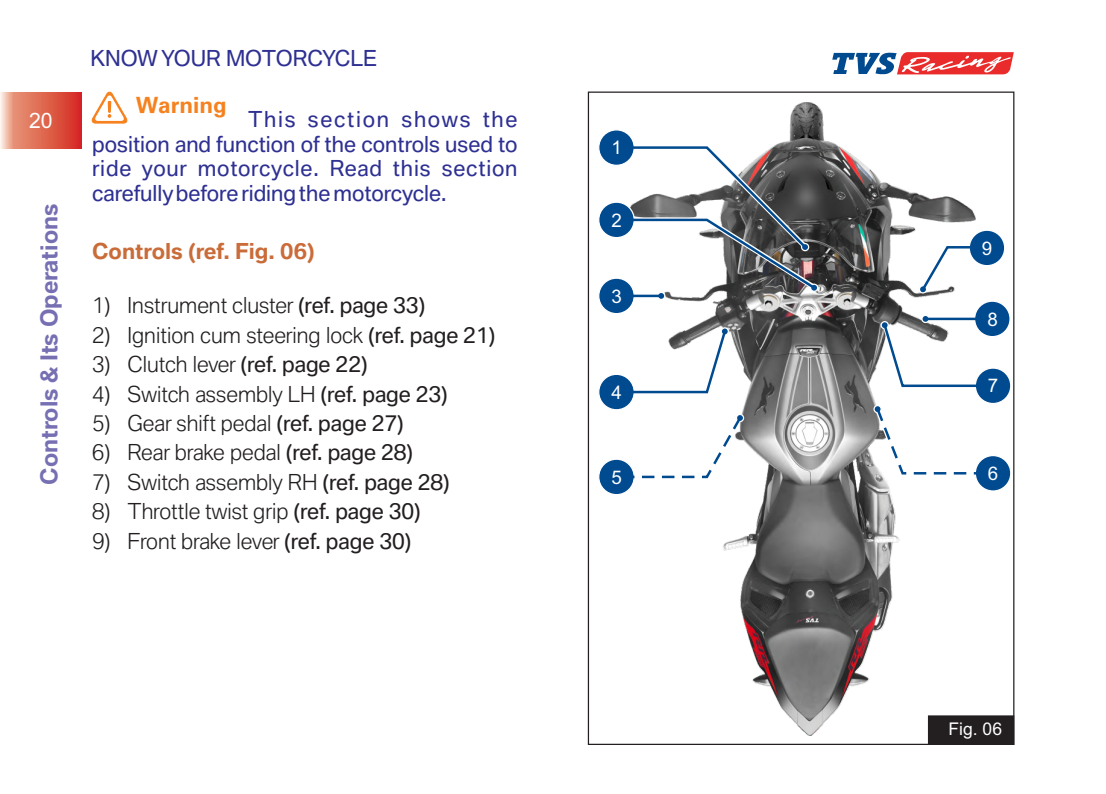
<style>
.page{position:relative;width:1106px;height:794px;background:#fff}
.page>*{position:absolute;margin:0;border:0;box-sizing:border-box;transform-origin:0 0}
.t1{font:300 22.5px "BMW Type V2";color:#7670b3}
.t2{font:700 22.5px "Univers";color:#f5821f}
.t3{font:300 21.25px "BMW Type V2";color:#231f20}
.t4{font:21.25px/24.5px "BMW Type V2";color:#2e3092;text-align:justify}
.t5{font:300 21.25px "BMW Type V2";color:#ca6c39}
.t6{font:21.25px "Arial";color:#fff}
.t7{font:18.75px "Arial";color:#fff}
.t8{font:17.5px "Arial";color:#fff}
.s1{font-weight:400}
</style>
<div class="page">
<img style="left:665px;top:102px;width:310px;height:633px">
<div style="left:928px;top:715px;width:86px;height:30px;background:#231f20;border:1px solid #231f20"></div>
<div style="left:598px;top:129px;width:37px;height:37px;background:#004a90;border:1px solid #fff;border-radius:50%"></div>
<div style="left:927px;top:316px;width:57px;height:5px;background:#a8c1d8"></div>
<div style="left:921px;top:315px;width:8px;height:8px;background:#004a90;border:1px solid #fff;border-radius:50%"></div>
<div style="left:974px;top:300px;width:36px;height:37px;background:#004a90;border:1px solid #fff;border-radius:50%"></div>
<hr style="left:927px;top:318px;width:58px;height:2px;background:#004a8f">
<div style="left:598px;top:374px;width:37px;height:36px;background:#004a90;border:1px solid #fff;border-radius:50%"></div>
<svg style="left:623px;top:327px;width:107px;height:70px"></svg>
<div style="left:598px;top:201px;width:37px;height:37px;background:#004a90;border:1px solid #fff;border-radius:50%"></div>
<div style="left:968px;top:230px;width:37px;height:36px;background:#004a90;border:1px solid #fff;border-radius:50%"></div>
<svg style="left:915px;top:242px;width:62px;height:55px"></svg>
<hr style="left:0;top:92px;width:1px;height:57px;background:#fff8f5">
<hr style="left:1px;top:92px;width:1px;height:57px;background:#fff1ea">
<hr style="left:2px;top:92px;width:1px;height:57px;background:#fce9df">
<hr style="left:3px;top:92px;width:1px;height:57px;background:#f9e0d5">
<hr style="left:4px;top:92px;width:1px;height:57px;background:#f7d7c9">
<hr style="left:5px;top:92px;width:1px;height:57px;background:#f7d0c0">
<hr style="left:6px;top:92px;width:1px;height:57px;background:#f5c8b7">
<hr style="left:7px;top:92px;width:1px;height:57px;background:#f2c1ae">
<hr style="left:8px;top:92px;width:1px;height:57px;background:#f0b9a5">
<hr style="left:9px;top:92px;width:1px;height:57px;background:#eeb19b">
<hr style="left:10px;top:92px;width:1px;height:57px;background:#edaa93">
<hr style="left:11px;top:92px;width:1px;height:57px;background:#eca188">
<hr style="left:12px;top:92px;width:1px;height:57px;background:#ea9a82">
<hr style="left:13px;top:92px;width:1px;height:57px;background:#e8947b">
<hr style="left:14px;top:92px;width:1px;height:57px;background:#e69077">
<hr style="left:15px;top:92px;width:1px;height:57px;background:#e68f76">
<hr style="left:16px;top:92px;width:1px;height:57px;background:#e68d74">
<hr style="left:17px;top:92px;width:1px;height:57px;background:#e58d73">
<hr style="left:18px;top:92px;width:1px;height:57px;background:#e58b71">
<hr style="left:19px;top:92px;width:1px;height:57px;background:#e5896f">
<hr style="left:20px;top:92px;width:1px;height:57px;background:#e5896e">
<hr style="left:21px;top:92px;width:1px;height:57px;background:#e4876d">
<hr style="left:22px;top:92px;width:1px;height:57px;background:#e4866c">
<hr style="left:23px;top:92px;width:1px;height:57px;background:#e4856b">
<hr style="left:24px;top:92px;width:1px;height:57px;background:#e48368">
<hr style="left:25px;top:92px;width:1px;height:57px;background:#e48268">
<hr style="left:26px;top:92px;width:1px;height:57px;background:#e48065">
<hr style="left:27px;top:92px;width:1px;height:57px;background:#e37f65">
<hr style="left:28px;top:92px;width:1px;height:57px;background:#e37d62">
<hr style="left:29px;top:92px;width:1px;height:57px;background:#e37c62">
<hr style="left:30px;top:92px;width:1px;height:57px;background:#e37b61">
<hr style="left:31px;top:92px;width:1px;height:57px;background:#e2795f">
<hr style="left:32px;top:92px;width:1px;height:57px;background:#e1785e">
<hr style="left:33px;top:92px;width:1px;height:57px;background:#e1765c">
<hr style="left:34px;top:92px;width:1px;height:57px;background:#e1765c">
<hr style="left:35px;top:92px;width:1px;height:57px;background:#e1745a">
<hr style="left:36px;top:92px;width:1px;height:57px;background:#e17258">
<hr style="left:37px;top:92px;width:1px;height:57px;background:#e07258">
<hr style="left:38px;top:92px;width:1px;height:57px;background:#e07056">
<hr style="left:39px;top:92px;width:1px;height:57px;background:#e06e54">
<hr style="left:40px;top:92px;width:1px;height:57px;background:#e06e54">
<hr style="left:41px;top:92px;width:1px;height:57px;background:#de6b51">
<hr style="left:42px;top:92px;width:1px;height:57px;background:#de6a50">
<hr style="left:43px;top:92px;width:1px;height:57px;background:#de684e">
<hr style="left:44px;top:92px;width:1px;height:57px;background:#de674d">
<hr style="left:45px;top:92px;width:1px;height:57px;background:#de654b">
<hr style="left:46px;top:92px;width:1px;height:57px;background:#de634a">
<hr style="left:47px;top:92px;width:1px;height:57px;background:#dd6249">
<hr style="left:48px;top:92px;width:1px;height:57px;background:#dd6047">
<hr style="left:49px;top:92px;width:1px;height:57px;background:#dd6047">
<hr style="left:50px;top:92px;width:1px;height:57px;background:#dd5e46">
<hr style="left:51px;top:92px;width:1px;height:57px;background:#dd5c44">
<hr style="left:52px;top:92px;width:1px;height:57px;background:#dd5b43">
<hr style="left:53px;top:92px;width:1px;height:57px;background:#db5841">
<hr style="left:54px;top:92px;width:1px;height:57px;background:#db5741">
<hr style="left:55px;top:92px;width:1px;height:57px;background:#db553f">
<hr style="left:56px;top:92px;width:1px;height:57px;background:#db543e">
<hr style="left:57px;top:92px;width:1px;height:57px;background:#db533d">
<hr style="left:58px;top:92px;width:1px;height:57px;background:#da503b">
<hr style="left:59px;top:92px;width:1px;height:57px;background:#da4f3b">
<hr style="left:60px;top:92px;width:1px;height:57px;background:#da4d39">
<hr style="left:61px;top:92px;width:1px;height:57px;background:#da4c38">
<hr style="left:62px;top:92px;width:1px;height:57px;background:#da4a37">
<hr style="left:63px;top:92px;width:1px;height:57px;background:#d94735">
<hr style="left:64px;top:92px;width:1px;height:57px;background:#d94635">
<hr style="left:65px;top:92px;width:1px;height:57px;background:#d94434">
<hr style="left:66px;top:92px;width:1px;height:57px;background:#d94233">
<hr style="left:67px;top:92px;width:1px;height:57px;background:#d83f31">
<hr style="left:68px;top:92px;width:1px;height:57px;background:#d83e31">
<hr style="left:69px;top:92px;width:1px;height:57px;background:#d83d30">
<hr style="left:70px;top:92px;width:1px;height:57px;background:#d83a2f">
<hr style="left:71px;top:92px;width:1px;height:57px;background:#d8392e">
<hr style="left:72px;top:92px;width:1px;height:57px;background:#d8352d">
<hr style="left:73px;top:92px;width:1px;height:57px;background:#d7332c">
<hr style="left:74px;top:92px;width:1px;height:57px;background:#d7322b">
<hr style="left:75px;top:92px;width:1px;height:57px;background:#d72e2a">
<hr style="left:76px;top:92px;width:1px;height:57px;background:#d72c2a">
<hr style="left:77px;top:92px;width:1px;height:57px;background:#d72b29">
<hr style="left:78px;top:92px;width:1px;height:57px;background:#d52728">
<hr style="left:79px;top:92px;width:1px;height:57px;background:#d52628">
<hr style="left:80px;top:92px;width:1px;height:57px;background:#d52127">
<hr style="left:81px;top:92px;width:1px;height:57px;background:#d52027">
<svg style="left:619px;top:143px;width:201px;height:151px"></svg>
<div style="left:631px;top:293px;width:28px;height:5px;background:#a8c1d8"></div>
<div style="left:657px;top:292px;width:8px;height:8px;background:#004a90;border:1px solid #fff;border-radius:50%"></div>
<div style="left:598px;top:277px;width:37px;height:37px;background:#004a90;border:1px solid #fff;border-radius:50%"></div>
<hr style="left:632px;top:295px;width:27px;height:2px;background:#004a8f">
<div style="left:974px;top:367px;width:37px;height:37px;background:#004a90;border:1px solid #fff;border-radius:50%"></div>
<svg style="left:879px;top:321px;width:107px;height:70px"></svg>
<svg style="left:832px;top:52px;width:181px;height:22px"></svg>
<svg style="left:91px;top:91px;width:37px;height:33px"></svg>
<div style="left:598px;top:458px;width:37px;height:37px;background:#004a90;border:1px solid #fff;border-radius:50%"></div>
<svg style="left:623px;top:414px;width:121px;height:68px"></svg>
<div style="left:974px;top:455px;width:37px;height:36px;background:#004a90;border:1px solid #fff;border-radius:50%"></div>
<svg style="left:871px;top:404px;width:115px;height:74px"></svg>
<p class="t6" style="left:29px;top:113px;width:25px">20</p>
<p class="t1" style="left:40px;top:485px;width:282px;rotate:-90deg">Controls &amp; Its Operations</p>
<p class="t4" style="left:91px;top:48px;width:288px">KNOW YOUR MOTORCYCLE</p>
<p class="t2" style="left:136px;top:97px;width:93px">Warning</p>
<p class="t4" style="left:92px;top:109px;width:427px;text-indent:156px">This section shows the position and function of the controls used to ride your motorcycle. Read this section carefullybefore riding the motorcycle.</p>
<p class="t5" style="left:92px;top:243px;width:224px">Controls (ref. Fig. 06)</p>
<p class="t3" style="left:92px;top:297px;width:334px">1) Instrument cluster <span class="s1">(ref. page 33)</span></p>
<p class="t3" style="left:92px;top:326px;width:404px">2) Ignition cum steering lock <span class="s1">(ref. page 21)</span></p>
<p class="t3" style="left:92px;top:356px;width:277px">3) Clutch lever <span class="s1">(ref. page 22)</span></p>
<p class="t3" style="left:92px;top:385px;width:357px">4) Switch assembly LH <span class="s1">(ref. page 23)</span></p>
<p class="t3" style="left:92px;top:415px;width:313px">5) Gear shift pedal <span class="s1">(ref. page 27)</span></p>
<p class="t3" style="left:92px;top:444px;width:322px">6) Rear brake pedal <span class="s1">(ref. page 28)</span></p>
<p class="t3" style="left:92px;top:474px;width:359px">7) Switch assembly RH <span class="s1">(ref. page 28)</span></p>
<p class="t3" style="left:92px;top:503px;width:330px">8) Throttle twist grip <span class="s1">(ref. page 30)</span></p>
<p class="t3" style="left:92px;top:533px;width:320px">9) Front brake lever <span class="s1">(ref. page 30)</span></p>
<p class="t7" style="left:611px;top:141px;width:12px">1</p>
<p class="t7" style="left:611px;top:213px;width:12px">2</p>
<p class="t7" style="left:611px;top:289px;width:12px">3</p>
<p class="t7" style="left:611px;top:385px;width:12px">4</p>
<p class="t7" style="left:981px;top:241px;width:12px">9</p>
<p class="t7" style="left:987px;top:312px;width:12px">8</p>
<p class="t7" style="left:987px;top:379px;width:12px">7</p>
<p class="t7" style="left:611px;top:470px;width:12px">5</p>
<p class="t7" style="left:987px;top:466px;width:12px">6</p>
<p class="t8" style="left:948px;top:722px;width:55px">Fig. 06</p>
</div>
